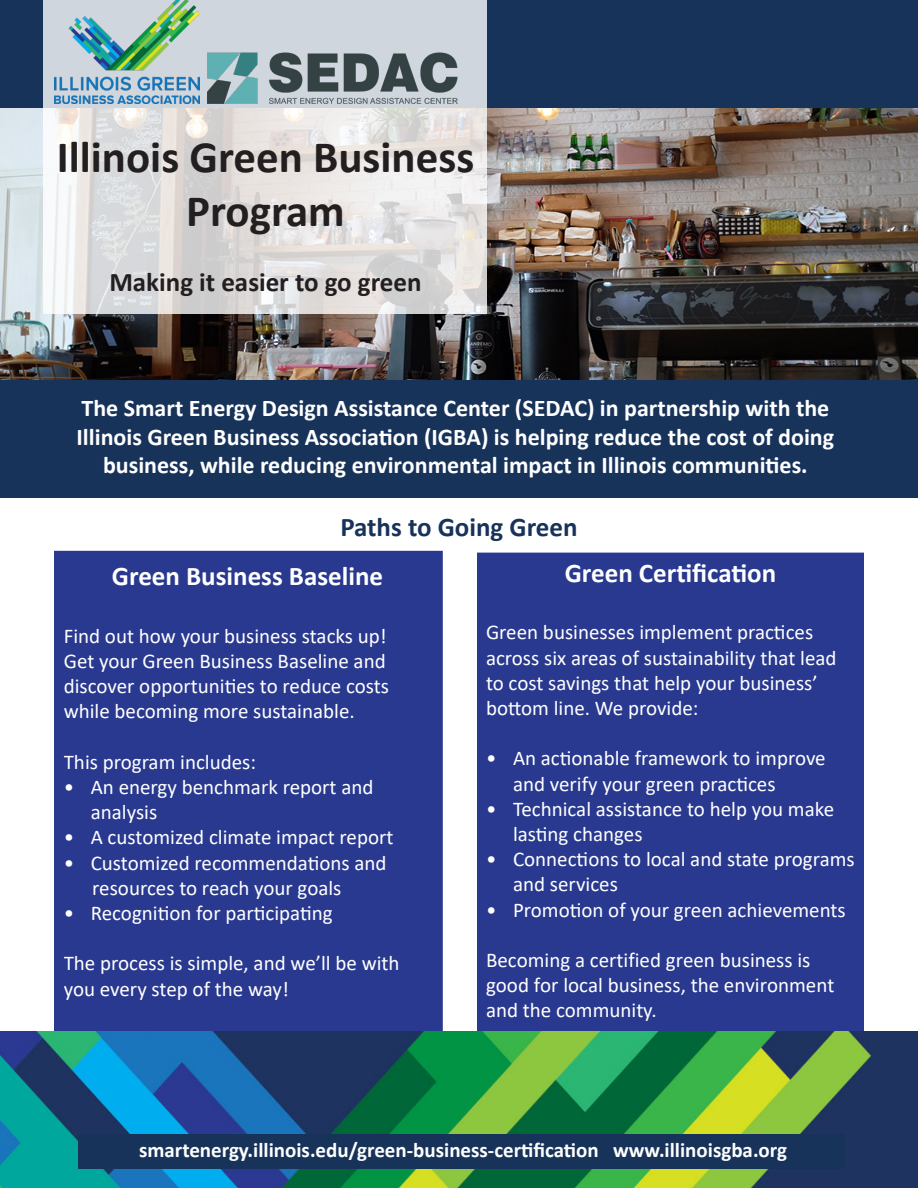
<style>
.page{position:relative;width:918px;height:1188px;background:#fff}
.page>*{position:absolute;margin:0;border:0;box-sizing:border-box;transform-origin:0 0}
.t1{font:700 45px/54px "Calibri";color:#231f20;text-align:center}
.t2{font:700 27px "Calibri";color:#fff}
.t3{font:700 27px "Calibri";color:#231f20}
.t4{font:700 27px "Calibri";color:#18335a}
.t5{font:700 24px/28.8px "Calibri";color:#fff;text-align:center}
.t6{font:21px/25.2px "Calibri";color:#fff}
.t7{font:700 21px "Calibri";color:#fff}
</style>
<div class="page">
<div style="left:54px;top:551px;width:389px;height:500px;background:#29398f;border:2px solid #29398f"></div>
<div style="left:477px;top:553px;width:387px;height:480px;background:#29398f"></div>
<div style="left:0;top:363px;width:918px;height:135px;background:#18335a"></div>
<img style="left:0;top:107px;width:918px;height:273px">
<div style="left:0;top:0;width:918px;height:107px;background:#18335a"></div>
<img style="left:0;top:1031px;width:918px;height:157px">
<svg style="left:44px;top:0;width:443px;height:314px;background:#dfdedf"></svg>
<img style="left:207px;top:46px;width:252px;height:57px">
<img style="left:54px;top:0;width:145px;height:104px">
<div style="left:78px;top:1135px;width:767px;height:34px;background:#18335a"></div>
<p class="t1" style="left:57px;top:129px;width:419px">Illinois Green Business<br>Program</p>
<p class="t3" style="left:109px;top:262px;width:314px">Making it easier to go green</p>
<p class="t5" style="left:77px;top:393px;width:759px">The Smart Energy Design Assistance Center (SEDAC) in partnership with the<br>Illinois Green Business Association (IGBA) is helping reduce the cost of doing business, while reducing environmental impact in Illinois communities.</p>
<p class="t4" style="left:340px;top:508px;width:239px">Paths to Going Green</p>
<p class="t2" style="left:112px;top:557px;width:273px">Green Business Baseline</p>
<p class="t6" style="left:64px;top:623px;width:325px">Find out how your business stacks up!</p>
<p class="t6" style="left:64px;top:648px;width:324px">Get your Green Business Baseline and</p>
<p class="t6" style="left:64px;top:673px;width:327px">discover opportunities to reduce costs while becoming more sustainable.</p>
<p class="t6" style="left:64px;top:749px;width:194px">This program includes:</p>
<p class="t6" style="left:91px;top:774px;width:284px;text-indent:-27px">• An energy benchmark report and analysis</p>
<p class="t6" style="left:64px;top:824px;width:331px">• A customized climate impact report</p>
<p class="t6" style="left:64px;top:849px;width:324px">• Customized recommendations and</p>
<p class="t6" style="left:92px;top:875px;width:251px">resources to reach your goals</p>
<p class="t6" style="left:64px;top:900px;width:270px">• Recognition for participating</p>
<p class="t6" style="left:64px;top:950px;width:337px">The process is simple, and we’ll be with you every step of the way!</p>
<p class="t2" style="left:565px;top:554px;width:213px">Green Certification</p>
<p class="t6" style="left:486px;top:619px;width:352px">Green businesses implement practices across six areas of sustainability that lead to cost savings that help your business’ bottom line. We provide:</p>
<p class="t6" style="left:513px;top:745px;width:314px;text-indent:-27px">• An actionable framework to improve and verify your green practices</p>
<p class="t6" style="left:513px;top:796px;width:323px;text-indent:-27px">• Technical assistance to help you make lasting changes</p>
<p class="t6" style="left:513px;top:846px;width:343px;text-indent:-27px">• Connections to local and state programs and services</p>
<p class="t6" style="left:486px;top:897px;width:361px">• Promotion of your green achievements</p>
<p class="t6" style="left:486px;top:947px;width:350px">Becoming a certified green business is good for local business, the environment and the community.</p>
<p class="t7" style="left:139px;top:1135px;width:649px">smartenergy.illinois.edu/green-business-certification www.illinoisgba.org</p>
</div>
